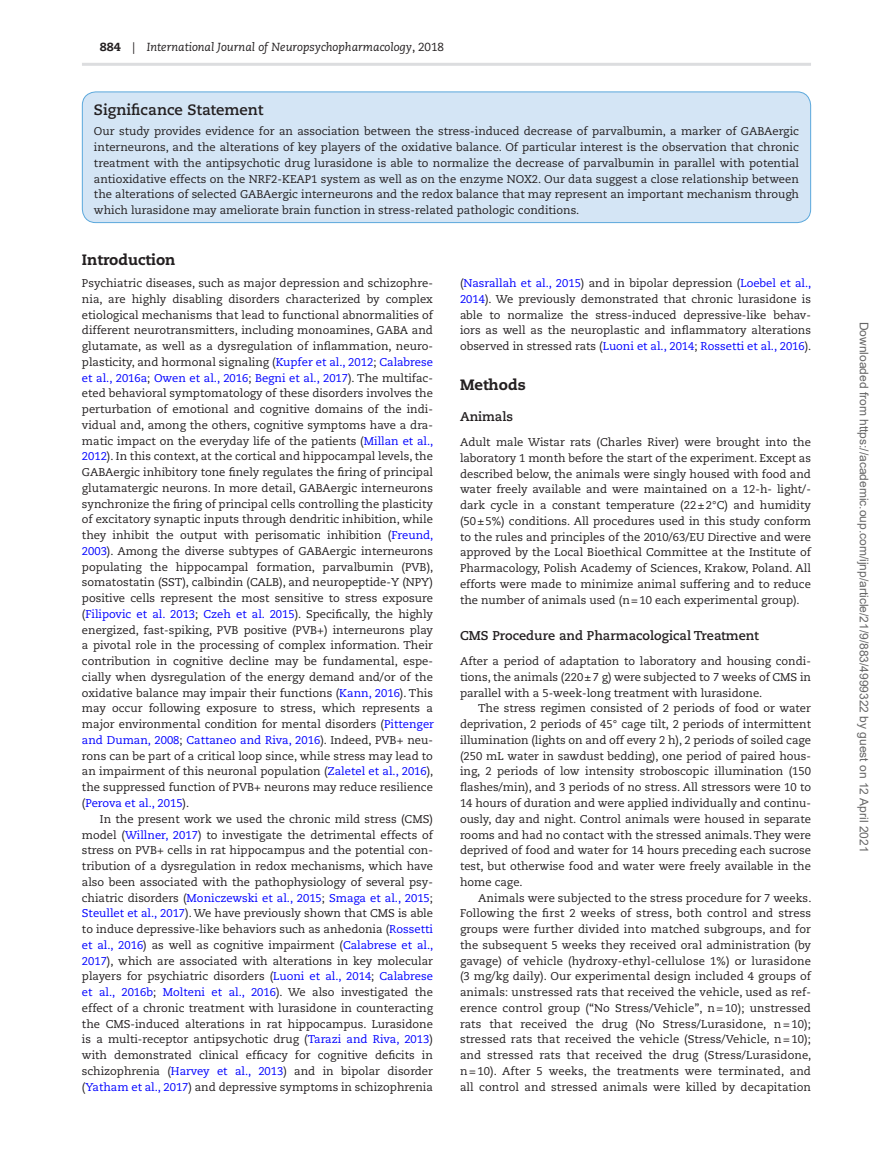
<style>
.page{position:relative;width:893px;height:1174px;background:#fff}
.page>*{position:absolute;margin:0;border:0;box-sizing:border-box;transform-origin:0 0}
.t1{font:700 15px "Caecilia LT Std";color:#231f20}
.t2{font:800 15px "Caecilia LT Std";color:#231f20}
.t3{font:700 12.75px "Caecilia LT Std";color:#231f20}
.t4{font:12px "Arial";color:#666}
.t5{font:italic 11.7px "Caecilia LT Std";color:#231f20}
.t6{font:11.25px/15.8px "Caecilia LT Std";color:#231f20;text-align:justify}
.s1{font-weight:800;font-style:normal}
.s2{font-style:normal}
.s3{color:#00f}
</style>
<div class="page">
<hr style="left:82px;top:63px;width:729px;height:3px;background:#dcdddf">
<div style="left:82px;top:92px;width:729px;height:131px;background:#d4e5f5;border-radius:14px"></div>
<div style="left:82px;top:91px;width:729px;height:132px;border:1px solid #5ba8dc;border-radius:14px"></div>
<p class="t5" style="left:100px;top:40px;width:346px"><span class="s1">884</span> <span class="s2">|</span> International Journal of Neuropsychopharmacology<span class="s2">, 2018</span></p>
<h1 class="t1" style="left:94px;top:101px;width:171px">Significance Statement</h1>
<p class="t6" style="left:94px;top:124px;width:707px">Our study provides evidence for an association between the stress-induced decrease of parvalbumin, a marker of GABAergic interneurons, and the alterations of key players of the oxidative balance. Of particular interest is the observation that chronic treatment with the antipsychotic drug lurasidone is able to normalize the decrease of parvalbumin in parallel with potential antioxidative effects on the NRF2-KEAP1 system as well as on the enzyme NOX2. Our data suggest a close relationship between the alterations of selected GABAergic interneurons and the redox balance that may represent an important mechanism through which lurasidone may ameliorate brain function in stress-related pathologic conditions.</p>
<h1 class="t2" style="left:82px;top:250px;width:95px">Introduction</h1>
<p class="t6" style="left:82px;top:275px;width:354px">Psychiatric diseases, such as major depression and schizophre&shy;nia, are highly disabling disorders characterized by complex etiological mechanisms that lead to functional abnormalities of different neurotransmitters, including monoamines, GABA and glutamate, as well as a dysregulation of inflammation, neuro&shy;plasticity, and hormonal signaling (<span class="s3">Kupfer et al., 2012</span>; <span class="s3">Calabrese et al., 2016a</span>; <span class="s3">Owen et al., 2016</span>; <span class="s3">Begni et al., 2017</span>). The multifac&shy;eted behavioral symptomatology of these disorders involves the perturbation of emotional and cognitive domains of the indi&shy;vidual and, among the others, cognitive symptoms have a dra&shy;matic impact on the everyday life of the patients (<span class="s3">Millan et al., 2012</span>). In this context, at the cortical and hippocampal levels, the GABAergic inhibitory tone finely regulates the firing of principal glutamatergic neurons. In more detail, GABAergic interneurons synchronize the firing of principal cells controlling the plasticity of excitatory synaptic inputs through dendritic inhibition, while they inhibit the output with perisomatic inhibition (<span class="s3">Freund, 2003</span>). Among the diverse subtypes of GABAergic interneurons populating the hippocampal formation, parvalbumin (PVB), somatostatin (SST), calbindin (CALB), and neuropeptide-Y (NPY) positive cells represent the most sensitive to stress exposure (<span class="s3">Filipovic et al. 2013</span>; <span class="s3">Czeh et al. 2015</span>). Specifically, the highly energized, fast-spiking, PVB positive (PVB+) interneurons play a pivotal role in the processing of complex information. Their contribution in cognitive decline may be fundamental, espe&shy;cially when dysregulation of the energy demand and/or of the oxidative balance may impair their functions (<span class="s3">Kann, 2016</span>). This may occur following exposure to stress, which represents a major environmental condition for mental disorders (<span class="s3">Pittenger and Duman, 2008</span>; <span class="s3">Cattaneo and Riva, 2016</span>). Indeed, PVB+ neu&shy;rons can be part of a critical loop since, while stress may lead to an impairment of this neuronal population (<span class="s3">Zaletel et al., 2016</span>), the suppressed function of PVB+ neurons may reduce resilience (<span class="s3">Perova et al., 2015</span>).</p>
<p class="t6" style="left:82px;top:811px;width:353px;text-indent:18px">In the present work we used the chronic mild stress (CMS) model (<span class="s3">Willner, 2017</span>) to investigate the detrimental effects of stress on PVB+ cells in rat hippocampus and the potential con&shy;tribution of a dysregulation in redox mechanisms, which have also been associated with the pathophysiology of several psy&shy;chiatric disorders (<span class="s3">Moniczewski et al., 2015</span>; <span class="s3">Smaga et al., 2015</span>; <span class="s3">Steullet et al., 2017</span>). We have previously shown that CMS is able to induce depressive-like behaviors such as anhedonia (<span class="s3">Rossetti et al., 2016</span>) as well as cognitive impairment (<span class="s3">Calabrese et al., 2017</span>), which are associated with alterations in key molecular players for psychiatric disorders (<span class="s3">Luoni et al., 2014</span>; <span class="s3">Calabrese et al., 2016b</span>; <span class="s3">Molteni et al., 2016</span>). We also investigated the effect of a chronic treatment with lurasidone in counteracting the CMS-induced alterations in rat hippocampus. Lurasidone is a multi-receptor antipsychotic drug (<span class="s3">Tarazi and Riva, 2013</span>) with demonstrated clinical efficacy for cognitive deficits in schizophrenia (<span class="s3">Harvey et al., 2013</span>) and in bipolar disorder (<span class="s3">Yatham et al., 2017</span>) and depressive symptoms in schizophrenia</p>
<p class="t6" style="left:460px;top:275px;width:353px">(<span class="s3">Nasrallah et al., 2015</span>) and in bipolar depression (<span class="s3">Loebel et al., 2014</span>). We previously demonstrated that chronic lurasidone is able to normalize the stress-induced depressive-like behav&shy;iors as well as the neuroplastic and inflammatory alterations observed in stressed rats (<span class="s3">Luoni et al., 2014</span>; <span class="s3">Rossetti et al., 2016</span>).</p>
<h1 class="t2" style="left:460px;top:375px;width:67px">Methods</h1>
<p class="t3" style="left:460px;top:408px;width:55px">Animals</p>
<p class="t6" style="left:460px;top:434px;width:353px">Adult male Wistar rats (Charles River) were brought into the laboratory 1 month before the start of the experiment. Except as described below, the animals were singly housed with food and water freely available and were maintained on a 12-h- light/- dark cycle in a constant temperature (22±2°C) and humidity (50±5%) conditions. All procedures used in this study conform to the rules and principles of the 2010/63/EU Directive and were approved by the Local Bioethical Committee at the Institute of Pharmacology, Polish Academy of Sciences, Krakow, Poland. All efforts were made to minimize animal suffering and to reduce the number of animals used (n=10 each experimental group).</p>
<p class="t3" style="left:460px;top:627px;width:301px">CMS Procedure and Pharmacological Treatment</p>
<p class="t6" style="left:460px;top:653px;width:353px">After a period of adaptation to laboratory and housing condi&shy;tions, the animals (220±7 g) were subjected to 7 weeks of CMS in parallel with a 5-week-long treatment with lurasidone.</p>
<p class="t6" style="left:460px;top:701px;width:353px;text-indent:18px">The stress regimen consisted of 2 periods of food or water deprivation, 2 periods of 45° cage tilt, 2 periods of intermittent illumination (lights on and off every 2 h), 2 periods of soiled cage (250 mL water in sawdust bedding), one period of paired hous&shy;ing, 2 periods of low intensity stroboscopic illumination (150 flashes/min), and 3 periods of no stress. All stressors were 10 to 14 hours of duration and were applied individually and continu&shy;ously, day and night. Control animals were housed in separate rooms and had no contact with the stressed animals. They were deprived of food and water for 14 hours preceding each sucrose test, but otherwise food and water were freely available in the home cage.</p>
<p class="t6" style="left:460px;top:890px;width:353px;text-indent:18px">Animals were subjected to the stress procedure for 7 weeks.<br>Following the first 2 weeks of stress, both control and stress groups were further divided into matched subgroups, and for the subsequent 5 weeks they received oral administration (by gavage) of vehicle (hydroxy-ethyl-cellulose 1%) or lurasidone (3 mg/kg daily). Our experimental design included 4 groups of animals: unstressed rats that received the vehicle, used as ref&shy;erence control group (“No Stress/Vehicle”, n=10); unstressed rats that received the drug (No Stress/Lurasidone, n=10); stressed rats that received the vehicle (Stress/Vehicle, n=10); and stressed rats that received the drug (Stress/Lurasidone, n=10). After 5 weeks, the treatments were terminated, and all control and stressed animals were killed by decapitation</p>
<p class="t4" style="left:868px;top:321px;width:532px;rotate:90deg">Downloaded from https://academic.oup.com/ijnp/article/21/9/883/4999322 by guest on 12 April 2021</p>
</div>
